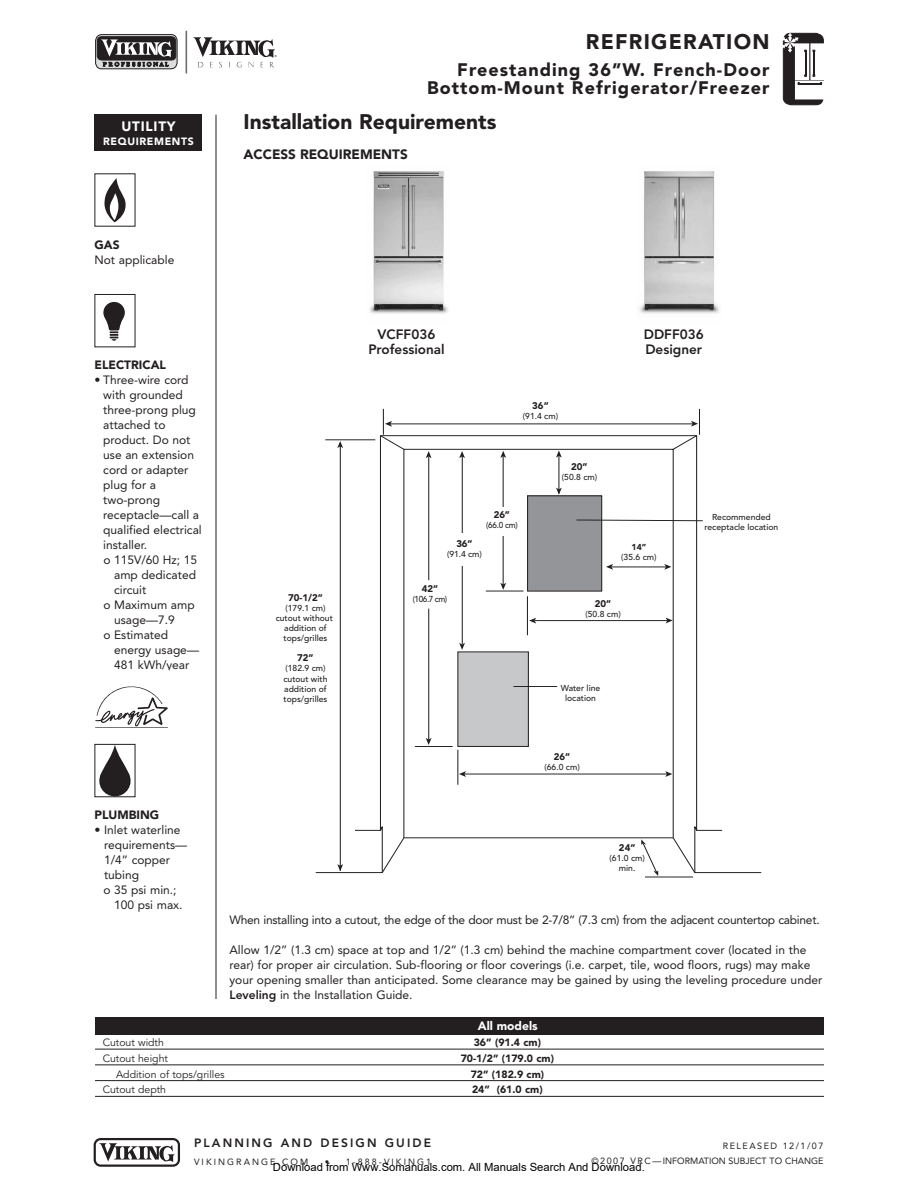
<style>
.page{position:relative;width:918px;height:1188px;background:#fff}
.page>*{position:absolute;margin:0;border:0;box-sizing:border-box;transform-origin:0 0}
.t1{font:900 21px "Avenir";color:#231f20}
.t2{font:900 21px "Avenir";letter-spacing:.06em;color:#231f20}
.t3{font:900 18px/18px "Avenir";letter-spacing:.06em;color:#231f20;text-align:right}
.t4{font:800 13.5px/15px "Avenir";color:#231f20;text-align:center}
.t5{font:900 13.5px "Avenir";color:#231f20}
.t6{font:900 13.5px "Avenir";letter-spacing:.06em;color:#fff}
.t7{font:12px/15px "Avenir";color:#231f20}
.t8{font:12px "Avenir";letter-spacing:-.02em;color:#231f20}
.t9{font:800 12px "Avenir";letter-spacing:.175em;color:#231f20}
.t10{font:900 12px "Avenir";color:#231f20}
.t11{font:900 12px "Avenir";color:#fff}
.t12{font:11.25px "Arial";color:#000}
.t13{font:10.5px "Avenir";color:#231f20}
.t14{font:900 10.5px "Avenir";color:#231f20}
.t15{font:900 10.5px "Avenir";letter-spacing:.06em;color:#fff}
.t16{font:900 9.6px "Avenir";color:#231f20}
.t17{font:9px/15px "Avenir";color:#231f20;text-align:right}
.t18{font:9px "Avenir";letter-spacing:.23em;color:#231f20}
.t19{font:500 8.55px/10.1px "Avenir";color:#231f20;text-align:center}
.t20{font:500 8.55px "Avenir";color:#231f20;scale:.95 1}
.t21{font:900 8.55px "Avenir";color:#231f20}
.s1{font-weight:800}
</style>
<div class="page">
<img style="left:369px;top:171px;width:79px;height:143px">
<hr style="left:216px;top:115px;width:1px;height:884px;background:#231f20">
<hr style="left:186px;top:31px;width:1px;height:42px;background:#6c6d70">
<svg style="left:95px;top:34px;width:83px;height:36px;background:#706d6e"></svg>
<svg style="left:193px;top:37px;width:84px;height:30px"></svg>
<svg style="left:94px;top:1138px;width:86px;height:29px"></svg>
<svg style="left:782px;top:33px;width:41px;height:72px"></svg>
<hr style="left:813px;top:51px;width:2px;height:24px;background:#231f20">
<div style="left:94px;top:115px;width:108px;height:36px;background:#231f20"></div>
<svg style="left:103px;top:302px;width:22px;height:39px"></svg>
<svg style="left:105px;top:178px;width:21px;height:44px"></svg>
<svg style="left:315px;top:408px;width:447px;height:470px"></svg>
<div style="left:458px;top:652px;width:70px;height:94px;background:#c7c8ca"></div>
<div style="left:528px;top:496px;width:74px;height:95px;background:#939598"></div>
<svg style="left:337px;top:441px;width:6px;height:7px"></svg>
<svg style="left:337px;top:864px;width:6px;height:7px"></svg>
<hr style="left:325px;top:440px;width:50px;height:1px;background:#231f20">
<hr style="left:458px;top:750px;width:1px;height:35px;background:#231f20">
<hr style="left:415px;top:746px;width:38px;height:1px;background:#231f20">
<hr style="left:340px;top:445px;width:1px;height:426px;background:#231f20">
<svg style="left:426px;top:451px;width:6px;height:7px"></svg>
<svg style="left:426px;top:738px;width:6px;height:7px"></svg>
<hr style="left:428px;top:456px;width:1px;height:285px;background:#231f20">
<svg style="left:459px;top:451px;width:6px;height:7px"></svg>
<svg style="left:459px;top:643px;width:3px;height:7px"></svg>
<hr style="left:462px;top:455px;width:1px;height:189px;background:#231f20">
<hr style="left:503px;top:454px;width:1px;height:133px;background:#231f20">
<svg style="left:556px;top:451px;width:6px;height:7px"></svg>
<svg style="left:556px;top:488px;width:6px;height:7px"></svg>
<hr style="left:559px;top:456px;width:1px;height:37px;background:#231f20">
<svg style="left:381px;top:837px;width:81px;height:39px"></svg>
<svg style="left:383px;top:409px;width:9px;height:26px"></svg>
<svg style="left:691px;top:409px;width:9px;height:26px"></svg>
<hr style="left:390px;top:424px;width:304px;height:1px;background:#231f20">
<svg style="left:459px;top:771px;width:3px;height:6px"></svg>
<svg style="left:462px;top:520px;width:241px;height:357px"></svg>
<div style="left:488px;top:507px;width:30px;height:29px;background:#fff"></div>
<div style="left:451px;top:533px;width:24px;height:33px;background:#fff"></div>
<div style="left:421px;top:580px;width:16px;height:29px;background:#fff"></div>
<svg style="left:500px;top:451px;width:6px;height:7px"></svg>
<svg style="left:500px;top:583px;width:6px;height:7px"></svg>
<div style="left:95px;top:1017px;width:729px;height:18px;background:#231f20"></div>
<hr style="left:95px;top:1049px;width:729px;height:1px;background:#231f20">
<hr style="left:95px;top:1065px;width:729px;height:1px;background:#231f20">
<hr style="left:95px;top:1080px;width:729px;height:1px;background:#231f20">
<hr style="left:95px;top:1096px;width:729px;height:1px;background:#231f20">
<img style="left:639px;top:171px;width:81px;height:143px">
<svg style="left:95px;top:686px;width:73px;height:42px"></svg>
<svg style="left:99px;top:746px;width:32px;height:49px"></svg>
<div style="left:94px;top:744px;width:41px;height:53px;border:1px solid #231f20"></div>
<p class="t6" style="left:121px;top:121px;width:56px">UTILITY</p>
<p class="t15" style="left:103px;top:137px;width:92px">REQUIREMENTS</p>
<h1 class="t2" style="left:586px;top:33px;width:185px">REFRIGERATION</h1>
<h2 class="t3" style="left:427px;top:62px;width:344px">Freestanding 36”W. French-Door<br>Bottom-Mount Refrigerator/Freezer</h2>
<h1 class="t1" style="left:244px;top:113px;width:254px">Installation Requirements</h1>
<p class="t5" style="left:244px;top:149px;width:166px">ACCESS REQUIREMENTS</p>
<p class="t10" style="left:94px;top:240px;width:27px">GAS</p>
<p class="t7" style="left:94px;top:253px;width:81px">Not applicable</p>
<p class="t10" style="left:94px;top:360px;width:73px">ELECTRICAL</p>
<p class="t7" style="left:94px;top:373px;width:96px">• Three-wire cord</p>
<p class="t7" style="left:103px;top:388px;width:81px">with grounded</p>
<p class="t7" style="left:103px;top:403px;width:94px">three-prong plug</p>
<p class="t7" style="left:103px;top:418px;width:64px">attached to</p>
<p class="t7" style="left:103px;top:433px;width:89px">product. Do not</p>
<p class="t7" style="left:103px;top:448px;width:92px">use an extension</p>
<p class="t7" style="left:103px;top:463px;width:87px">cord or adapter</p>
<p class="t7" style="left:103px;top:478px;width:54px">plug for a</p>
<p class="t7" style="left:103px;top:493px;width:58px">two-prong</p>
<p class="t7" style="left:103px;top:508px;width:97px">receptacle—call a</p>
<p class="t7" style="left:103px;top:523px;width:100px">qualified electrical</p>
<p class="t7" style="left:103px;top:538px;width:45px">installer.</p>
<p class="t7" style="left:103px;top:553px;width:95px">o 115V/60 Hz; 15</p>
<p class="t7" style="left:114px;top:568px;width:83px">amp dedicated</p>
<p class="t7" style="left:114px;top:583px;width:34px">circuit</p>
<p class="t7" style="left:103px;top:598px;width:93px">o Maximum amp</p>
<p class="t7" style="left:114px;top:613px;width:62px">usage—7.9</p>
<p class="t7" style="left:103px;top:628px;width:66px">o Estimated</p>
<p class="t7" style="left:114px;top:643px;width:86px">energy usage—</p>
<p class="t7" style="left:114px;top:658px;width:77px">481 kWh/year</p>
<p class="t10" style="left:95px;top:810px;width:66px">PLUMBING</p>
<p class="t7" style="left:95px;top:823px;width:88px">• Inlet waterline</p>
<p class="t7" style="left:104px;top:838px;width:85px">requirements—</p>
<p class="t7" style="left:104px;top:853px;width:68px">1/4” copper</p>
<p class="t7" style="left:104px;top:868px;width:37px">tubing</p>
<p class="t7" style="left:103px;top:883px;width:75px">o 35 psi min.;</p>
<p class="t7" style="left:114px;top:898px;width:70px">100 psi max.</p>
<p class="t4" style="left:368px;top:328px;width:78px">VCFF036<br>Professional</p>
<p class="t4" style="left:644px;top:328px;width:61px;text-align:left">DDFF036<br>Designer</p>
<p class="t16" style="left:532px;top:402px;width:18px">36”</p>
<p class="t19" style="left:523px;top:412px;width:37px">(91.4 cm)</p>
<p class="t16" style="left:288px;top:594px;width:36px">70-1/2”</p>
<p class="t19" style="left:276px;top:604px;width:59px">(179.1 cm) cutout without addition of tops/grilles</p>
<p class="t16" style="left:297px;top:654px;width:18px">72”</p>
<p class="t19" style="left:283px;top:664px;width:46px;text-align:left">(182.9 cm) cutout with addition of tops/grilles</p>
<p class="t16" style="left:494px;top:511px;width:17px">26”</p>
<p class="t20" style="left:486px;top:522px;width:35px">(66.0 cm)</p>
<p class="t16" style="left:456px;top:540px;width:18px">36”</p>
<p class="t19" style="left:447px;top:550px;width:36px">(91.4 cm)</p>
<p class="t16" style="left:422px;top:584px;width:18px">42”</p>
<p class="t20" style="left:413px;top:595px;width:38px">(106.7 cm)</p>
<p class="t16" style="left:571px;top:463px;width:18px">20”</p>
<p class="t19" style="left:562px;top:473px;width:37px">(50.8 cm)</p>
<p class="t21" style="left:632px;top:543px;width:16px">14”</p>
<p class="t19" style="left:621px;top:553px;width:37px">(35.6 cm)</p>
<p class="t16" style="left:595px;top:600px;width:18px">20”</p>
<p class="t19" style="left:585px;top:610px;width:37px">(50.8 cm)</p>
<p class="t19" style="left:561px;top:684px;width:41px">Water line location</p>
<p class="t16" style="left:554px;top:753px;width:18px">26”</p>
<p class="t19" style="left:544px;top:763px;width:37px">(66.0 cm)</p>
<p class="t16" style="left:619px;top:844px;width:18px">24”</p>
<p class="t19" style="left:610px;top:854px;width:37px">(61.0 cm) min.</p>
<p class="t19" style="left:704px;top:513px;width:75px">Recommended receptacle location</p>
<p class="t8" style="left:230px;top:915px;width:592px">When installing into a cutout, the edge of the door must be 2-7/8” (7.3 cm) from the adjacent countertop cabinet.</p>
<p class="t7" style="left:230px;top:943px;width:594px">Allow 1/2” (1.3 cm) space at top and 1/2” (1.3 cm) behind the machine compartment cover (located in the rear) for proper air circulation. Sub-flooring or floor coverings (i.e. carpet, tile, wood floors, rugs) may make your opening smaller than anticipated. Some clearance may be gained by using the leveling procedure under <span class="s1">Leveling</span> in the Installation Guide.</p>
<p class="t11" style="left:478px;top:1021px;width:61px">All models</p>
<p class="t13" style="left:103px;top:1038px;width:63px">Cutout width</p>
<p class="t14" style="left:474px;top:1038px;width:69px">36” (91.4 cm)</p>
<p class="t13" style="left:103px;top:1054px;width:67px">Cutout height</p>
<p class="t14" style="left:461px;top:1054px;width:95px">70-1/2” (179.0 cm)</p>
<p class="t13" style="left:116px;top:1070px;width:110px">Addition of tops/grilles</p>
<p class="t14" style="left:471px;top:1070px;width:75px">72” (182.9 cm)</p>
<p class="t13" style="left:103px;top:1085px;width:65px">Cutout depth</p>
<p class="t14" style="left:472px;top:1085px;width:72px">24” (61.0 cm)</p>
<p class="t9" style="left:194px;top:1138px;width:239px">PLANNING AND DESIGN GUIDE</p>
<p class="t18" style="left:194px;top:1159px;width:116px">VIKINGRANGE.COM</p>
<p class="t18" style="left:325px;top:1159px;width:108px">• 1-888-VIKING1</p>
<p class="t17" style="left:592px;top:1139px;width:233px">RELEASED 12/1/07<br>© 2 0 0 7 V R C — INFORMATION SUBJECT TO CHANGE</p>
<p class="t12" style="left:273px;top:1160px;width:373px">Download from Www.Somanuals.com. All Manuals Search And Download.</p>
</div>
